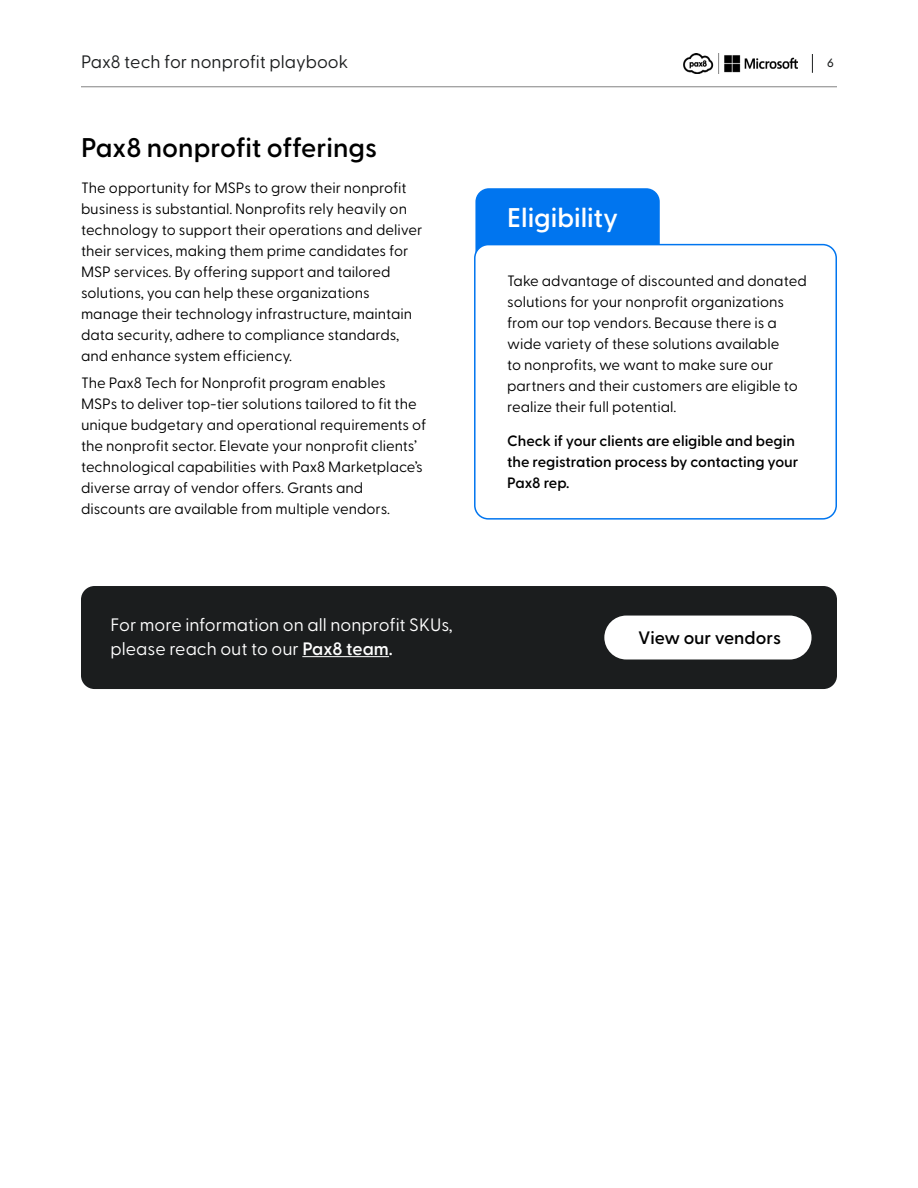
<style>
.page{position:relative;width:918px;height:1188px;background:#fff}
.page>*{position:absolute;margin:0;border:0;box-sizing:border-box;transform-origin:0 0}
.t1{font:600 27px "Greycliff CF";color:#000}
.t2{font:600 27px "Greycliff CF";color:#fff}
.t3{font:18px/23.4px "Greycliff CF";color:#fff}
.t4{font:18px "Greycliff CF";color:#1b1d1e}
.t5{font:600 18px "Greycliff CF";color:#000}
.t6{font:15px/21px "Greycliff CF";color:#000}
.t7{font:600 15px/21px "Greycliff CF";color:#000}
.t8{font:500 12px "Greycliff CF";color:#1b1d1e}
.s1{font-weight:600}
</style>
<div class="page">
<svg style="left:812px;top:54px;width:1px;height:19px"></svg>
<hr style="left:81px;top:86px;width:756px;height:1px;background:#838383">
<img style="left:684px;top:54px;width:114px;height:19px">
<div style="left:475px;top:188px;width:185px;height:90px;background:#0075ef;border-radius:14px"></div>
<div style="left:475px;top:245px;width:361px;height:274px;background:#fff;border-radius:14px"></div>
<div style="left:474px;top:244px;width:363px;height:276px;border:2px solid #0075ef;border-radius:14px"></div>
<div style="left:81px;top:586px;width:756px;height:103px;background:#1b1d1e;border-radius:14px"></div>
<hr style="left:302px;top:656px;width:87px;height:1px;background:#fff">
<div style="left:604px;top:616px;width:208px;height:44px;background:#fff;border-radius:22px"></div>
<p class="t4" style="left:81px;top:52px;width:269px">Pax8 tech for nonprofit playbook</p>
<p class="t8" style="left:827px;top:54px;width:8px">6</p>
<h1 class="t1" style="left:81px;top:131px;width:298px">Pax8 nonprofit offerings</h1>
<p class="t6" style="left:81px;top:177px;width:343px">The opportunity for MSPs to grow their nonprofit business is substantial. Nonprofits rely heavily on technology to support their operations and deliver their services, making them prime candidates for MSP services. By offering support and tailored solutions, you can help these organizations manage their technology infrastructure, maintain data security, adhere to compliance standards, and enhance system efficiency.</p>
<p class="t6" style="left:81px;top:373px;width:347px">The Pax8 Tech for Nonprofit program enables<br>MSPs to deliver top-tier solutions tailored to fit the unique budgetary and operational requirements of the nonprofit sector. Elevate your nonprofit clients’ technological capabilities with Pax8 Marketplace’s diverse array of vendor offers. Grants and discounts are available from multiple vendors.</p>
<p class="t3" style="left:111px;top:614px;width:344px">For more information on all nonprofit SKUs, please reach out to our <span class="s1">Pax8 team.</span></p>
<h1 class="t2" style="left:507px;top:201px;width:113px">Eligibility</h1>
<p class="t6" style="left:507px;top:270px;width:301px">Take advantage of discounted and donated solutions for your nonprofit organizations from our top vendors. Because there is a wide variety of these solutions available<br>to nonprofits, we want to make sure our partners and their customers are eligible to realize their full potential.</p>
<p class="t7" style="left:507px;top:431px;width:293px">Check if your clients are eligible and begin the registration process by contacting your<br>Pax8 rep.</p>
<p class="t5" style="left:638px;top:627px;width:144px">View our vendors</p>
</div>
